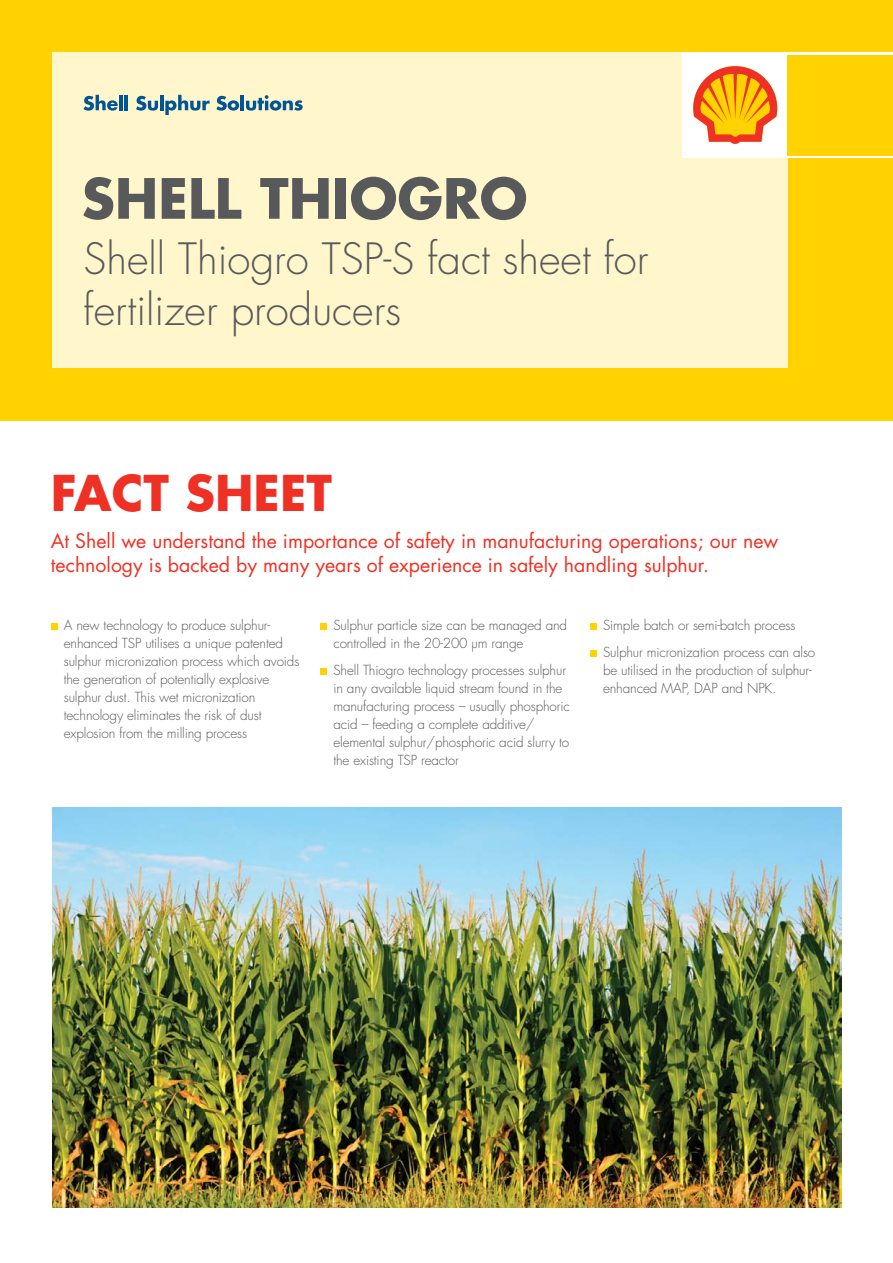
<style>
.page{position:relative;width:893px;height:1263px;background:#fff}
.page>*{position:absolute;margin:0;border:0;box-sizing:border-box;transform-origin:0 0}
.t1{font:700 54px "Futura";color:#58595b}
.t2{font:700 48px "Futura";color:#ee3124}
.t3{font:300 42px/51px "Futura";color:#58595b}
.t4{font:19.5px/24px "Futura";color:#ee3124}
.t5{font:300 13.5px/18px "Futura";letter-spacing:-.01em;color:#58595b}
</style>
<div class="page">
<img style="left:53px;top:808px;width:789px;height:400px">
<svg style="left:51px;top:624px;width:6px;height:6px"></svg>
<svg style="left:321px;top:624px;width:6px;height:6px"></svg>
<div style="left:321px;top:668px;width:6px;height:7px;background:#ffd200"></div>
<div style="left:590px;top:624px;width:7px;height:6px;background:#ffd200"></div>
<div style="left:590px;top:650px;width:7px;height:7px;background:#ffd200"></div>
<div style="left:0;top:0;width:893px;height:420px;background:#ffd200"></div>
<div style="left:53px;top:53px;width:735px;height:315px;background:#fff6cc"></div>
<svg style="left:84px;top:95px;width:34px;height:16px"></svg>
<hr style="left:119px;top:95px;width:4px;height:15px;background:#005596">
<hr style="left:125px;top:95px;width:3px;height:15px;background:#005596">
<svg style="left:136px;top:96px;width:22px;height:15px"></svg>
<hr style="left:160px;top:95px;width:3px;height:15px;background:#005596">
<svg style="left:165px;top:95px;width:45px;height:20px"></svg>
<svg style="left:216px;top:96px;width:23px;height:15px"></svg>
<hr style="left:241px;top:95px;width:3px;height:15px;background:#005596">
<svg style="left:246px;top:95px;width:57px;height:16px"></svg>
<div style="left:683px;top:53px;width:210px;height:105px;background:#fff"></div>
<div style="left:788px;top:55px;width:105px;height:100px;background:#ffd200"></div>
<svg style="left:693px;top:66px;width:85px;height:78px"></svg>
<h1 class="t1" style="left:82px;top:161px;width:447px">SHELL THIOGRO</h1>
<h3 class="t3" style="left:84px;top:234px;width:566px">Shell Thiogro TSP-S fact sheet for fertilizer producers</h3>
<h2 class="t2" style="left:51px;top:460px;width:283px">FACT SHEET</h2>
<h3 class="t4" style="left:51px;top:528px;width:729px">At Shell we understand the importance of safety in manufacturing operations; our new technology is backed by many years of experience in safely handling sulphur.</h3>
<p class="t5" style="left:64px;top:616px;width:237px">A new technology to produce sulphur&shy;enhanced TSP utilises a unique patented sulphur micronization process which avoids the generation of potentially explosive sulphur dust. This wet micronization technology eliminates the risk of dust explosion from the milling process</p>
<p class="t5" style="left:333px;top:616px;width:235px">Sulphur particle size can be managed and controlled in the 20-200 μm range</p>
<p class="t5" style="left:333px;top:661px;width:238px">Shell Thiogro technology processes sulphur in any available liquid stream found in the manufacturing process – usually phosphoric acid – feeding a complete additive/ elemental sulphur/phosphoric acid slurry to the existing TSP reactor</p>
<p class="t5" style="left:603px;top:612px;width:214px;line-height:26.5px">Simple batch or semi-batch process<br>Sulphur micronization process can also</p>
<p class="t5" style="left:603px;top:661px;width:210px">be utilised in the production of sulphur&shy;enhanced MAP, DAP and NPK.</p>
</div>
